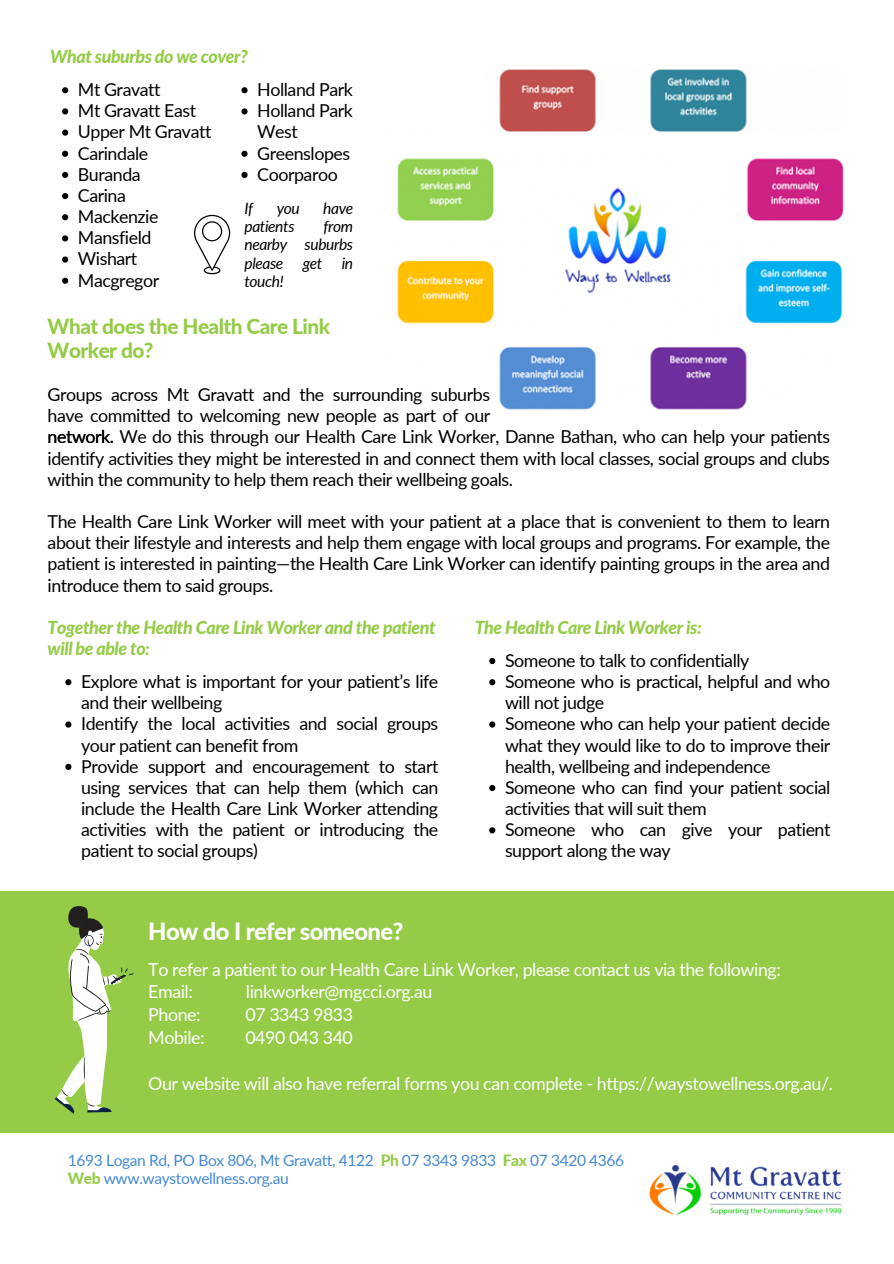
<style>
.page{position:relative;width:894px;height:1264px;background:#fff}
.page>*{position:absolute;margin:0;border:0;box-sizing:border-box;transform-origin:0 0}
.t1{font:800 23.7px "Lato";letter-spacing:-.025em;color:#fff}
.t2{font:800 20.85px/24.5px "Lato";letter-spacing:-.025em;color:#95cb47}
.t3{font:17.85px/21.1px "Lato";letter-spacing:-.025em;color:#000}
.t4{font:17.85px "Lato";letter-spacing:-.025em;color:#fff}
.t5{font:italic 800 17.85px/21.1px "Lato";letter-spacing:-.025em;color:#95cb47}
.t6{font:15.6px "Lato";letter-spacing:-.025em;color:#4589d3}
.t7{font:italic 15.6px/18.3px "Lato";letter-spacing:-.025em;color:#000;text-align:justify}
.s1{font-weight:800;color:#95cb47}
</style>
<div class="page">
<img style="left:649px;top:1165px;width:193px;height:50px">
<div style="left:0;top:890px;width:893px;height:242px;background:#95cb47"></div>
<svg style="left:55px;top:906px;width:79px;height:207px"></svg>
<img style="left:397px;top:69px;width:447px;height:341px">
<div style="left:204px;top:266px;width:16px;height:8px;border:1px solid #040200;border-radius:50%"></div>
<svg style="left:194px;top:215px;width:36px;height:58px"></svg>
<div style="left:202px;top:222px;width:19px;height:19px;background:#fff;border-radius:50%"></div>
<div style="left:202px;top:221px;width:20px;height:20px;border:1px solid #040200;border-radius:50%"></div>
<svg style="left:65px;top:679px;width:6px;height:6px"></svg>
<svg style="left:65px;top:721px;width:6px;height:6px"></svg>
<svg style="left:65px;top:763px;width:6px;height:7px"></svg>
<svg style="left:489px;top:658px;width:6px;height:6px"></svg>
<svg style="left:489px;top:679px;width:6px;height:6px"></svg>
<svg style="left:489px;top:721px;width:6px;height:6px"></svg>
<svg style="left:489px;top:785px;width:6px;height:6px"></svg>
<svg style="left:489px;top:827px;width:6px;height:6px"></svg>
<svg style="left:62px;top:87px;width:6px;height:6px"></svg>
<svg style="left:62px;top:108px;width:6px;height:6px"></svg>
<svg style="left:62px;top:129px;width:6px;height:7px"></svg>
<svg style="left:62px;top:151px;width:6px;height:6px"></svg>
<svg style="left:62px;top:172px;width:6px;height:6px"></svg>
<svg style="left:62px;top:193px;width:6px;height:6px"></svg>
<svg style="left:62px;top:214px;width:6px;height:6px"></svg>
<svg style="left:62px;top:235px;width:6px;height:6px"></svg>
<svg style="left:62px;top:256px;width:6px;height:7px"></svg>
<svg style="left:62px;top:278px;width:6px;height:6px"></svg>
<svg style="left:241px;top:87px;width:6px;height:6px"></svg>
<svg style="left:241px;top:108px;width:6px;height:6px"></svg>
<svg style="left:241px;top:151px;width:6px;height:6px"></svg>
<svg style="left:241px;top:172px;width:6px;height:6px"></svg>
<p class="t5" style="left:50px;top:45px;width:199px">What suburbs do we cover?</p>
<p class="t3" style="left:78px;top:79px;width:84px">Mt Gravatt</p>
<p class="t3" style="left:78px;top:100px;width:120px">Mt Gravatt East</p>
<p class="t3" style="left:78px;top:121px;width:135px">Upper Mt Gravatt</p>
<p class="t3" style="left:78px;top:142px;width:72px">Carindale</p>
<p class="t3" style="left:78px;top:163px;width:64px">Buranda</p>
<p class="t3" style="left:78px;top:184px;width:50px">Carina</p>
<p class="t3" style="left:78px;top:206px;width:82px">Mackenzie</p>
<p class="t3" style="left:78px;top:227px;width:75px">Mansfield</p>
<p class="t3" style="left:78px;top:248px;width:61px">Wishart</p>
<p class="t3" style="left:78px;top:269px;width:83px">Macgregor</p>
<p class="t3" style="left:257px;top:79px;width:97px">Holland Park</p>
<p class="t3" style="left:257px;top:100px;width:97px">Holland Park<br>West</p>
<p class="t3" style="left:257px;top:142px;width:94px">Greenslopes</p>
<p class="t3" style="left:257px;top:163px;width:82px">Coorparoo</p>
<p class="t7" style="left:244px;top:198px;width:10px">If</p>
<p class="t7" style="left:277px;top:198px;width:25px">you</p>
<p class="t7" style="left:323px;top:198px;width:31px">have</p>
<p class="t7" style="left:244px;top:217px;width:52px">patients</p>
<p class="t7" style="left:244px;top:217px;width:110px;text-indent:79px">from nearby suburbs please get in touch!</p>
<p class="t2" style="left:48px;top:313px;width:284px">What does the Health Care Link<br>Worker do?</p>
<p class="t3" style="left:48px;top:383px;width:444px">Groups across Mt Gravatt and the surrounding suburbs have committed to welcoming new people as part of our</p>
<p class="t3" style="left:48px;top:426px;width:784px;text-align:justify">network. We do this through our Health Care Link Worker, Danne Bathan, who can help your patients identify activities they might be interested in and connect them with local classes, social groups and clubs within the community to help them reach their wellbeing goals.</p>
<p class="t3" style="left:48px;top:510px;width:783px;text-align:justify">The Health Care Link Worker will meet with your patient at a place that is convenient to them to learn about their lifestyle and interests and help them engage with local groups and programs. For example, the patient is interested in painting—the Health Care Link Worker can identify painting groups in the area and introduce them to said groups.</p>
<p class="t5" style="left:48px;top:616px;width:389px">Together the Health Care Link Worker and the patient will be able to:</p>
<p class="t3" style="left:81px;top:670px;width:358px">Explore what is important for your patient’s life and their wellbeing</p>
<p class="t3" style="left:81px;top:713px;width:358px">Identify the local activities and social groups your patient can benefit from</p>
<p class="t3" style="left:81px;top:755px;width:359px;text-align:justify">Provide support and encouragement to start using services that can help them (which can include the Health Care Link Worker attending activities with the patient or introducing the patient to social groups)</p>
<p class="t5" style="left:474px;top:616px;width:228px">The Health Care Link Worker is:</p>
<p class="t3" style="left:505px;top:649px;width:246px">Someone to talk to confidentially</p>
<p class="t3" style="left:505px;top:670px;width:327px">Someone who is practical, helpful and who will not judge</p>
<p class="t3" style="left:505px;top:713px;width:327px;text-align:justify">Someone who can help your patient decide what they would like to do to improve their health, wellbeing and independence</p>
<p class="t3" style="left:505px;top:776px;width:327px">Someone who can find your patient social activities that will suit them</p>
<p class="t3" style="left:505px;top:818px;width:327px">Someone who can give your patient support along the way</p>
<p class="t1" style="left:148px;top:916px;width:257px">How do I refer someone?</p>
<p class="t4" style="left:148px;top:957px;width:633px">To refer a patient to our Health Care Link Worker, please contact us via the following:</p>
<p class="t4" style="left:148px;top:980px;width:46px">Email:</p>
<p class="t4" style="left:246px;top:980px;width:188px">linkworker@mgcci.org.au</p>
<p class="t4" style="left:148px;top:1003px;width:54px">Phone:</p>
<p class="t4" style="left:245px;top:1003px;width:109px">07 3343 9833</p>
<p class="t4" style="left:148px;top:1026px;width:58px">Mobile:</p>
<p class="t4" style="left:245px;top:1026px;width:109px">0490 043 340</p>
<p class="t4" style="left:148px;top:1072px;width:685px">Our website will also have referral forms you can complete - https://waystowellness.org.au/.</p>
<p class="t6" style="left:68px;top:1150px;width:557px">1693 Logan Rd, PO Box 806, Mt Gravatt, 4122 <span class="s1">Ph</span> 07 3343 9833 <span class="s1">Fax</span> 07 3420 4366</p>
<p class="t6" style="left:68px;top:1168px;width:222px"><span class="s1">Web</span> www.waystowellness.org.au</p>
</div>
